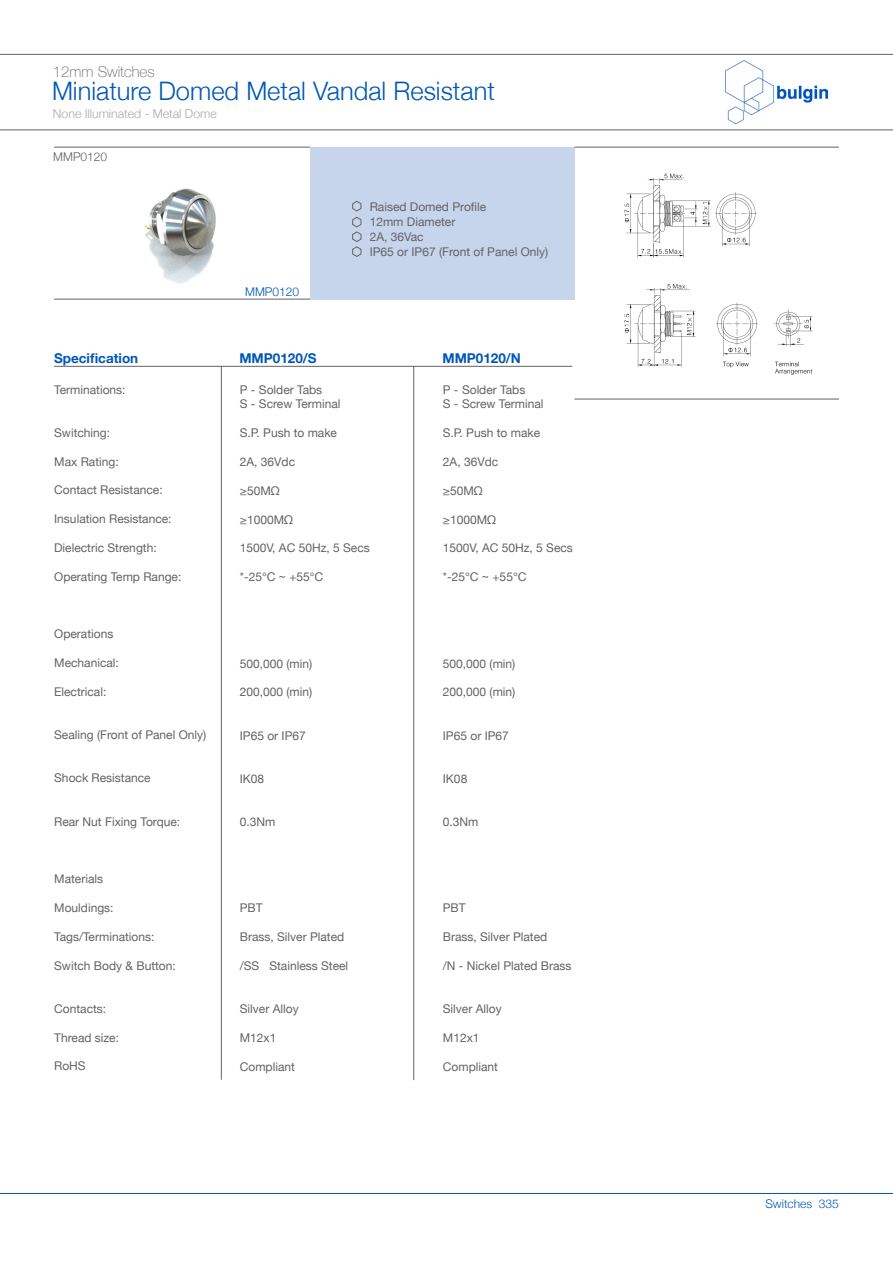
<style>
.page{position:relative;width:893px;height:1263px;background:#fff}
.page>*{position:absolute;margin:0;border:0;box-sizing:border-box;transform-origin:0 0}
.t1{font:300 25.5px "Helvetica Neue";color:#0057b8}
.t2{font:100 15px "Helvetica Neue";color:#636366}
.t3{font:700 13.5px "Helvetica Neue";color:#0057b8}
.t4{font:300 12.3px "Helvetica Neue";color:#a8a9ad}
.t5{font:12px "Helvetica Neue";color:#636366}
.t6{font:300 12px "Helvetica Neue";color:#0057b8}
.t7{font:300 12px "Helvetica Neue";color:#636366}
</style>
<div class="page">
<hr style="left:0;top:1193px;width:893px;height:1px;background:#0057b8">
<img style="left:726px;top:61px;width:101px;height:63px">
<hr style="left:0;top:54px;width:893px;height:1px;background:#636366">
<hr style="left:0;top:129px;width:893px;height:1px;background:#636366">
<img style="left:624px;top:173px;width:189px;height:202px">
<img style="left:57px;top:188px;width:251px;height:111px">
<div style="left:310px;top:147px;width:264px;height:152px;background:#c6d4ec"></div>
<hr style="left:54px;top:147px;width:256px;height:1px;background:#636366">
<hr style="left:574px;top:399px;width:265px;height:1px;background:#636366">
<hr style="left:54px;top:299px;width:256px;height:1px;background:#636366">
<hr style="left:54px;top:366px;width:518px;height:1px;background:#636366">
<hr style="left:221px;top:366px;width:1px;height:714px;background:#636366">
<hr style="left:413px;top:366px;width:1px;height:714px;background:#636366">
<hr style="left:574px;top:147px;width:265px;height:1px;background:#636366">
<svg style="left:352px;top:201px;width:10px;height:56px"></svg>
<p class="t2" style="left:53px;top:60px;width:103px">12mm Switches</p>
<p class="t1" style="left:52px;top:71px;width:444px">Miniature Domed Metal Vandal Resistant</p>
<p class="t4" style="left:53px;top:104px;width:165px">None Illuminated - Metal Dome</p>
<p class="t7" style="left:53px;top:147px;width:55px">MMP0120</p>
<p class="t6" style="left:245px;top:282px;width:55px">MMP0120</p>
<p class="t5" style="left:370px;top:198px;width:118px">Raised Domed Profile</p>
<p class="t5" style="left:370px;top:213px;width:87px">12mm Diameter</p>
<p class="t5" style="left:370px;top:228px;width:56px">2A, 36Vac</p>
<p class="t5" style="left:370px;top:243px;width:180px">IP65 or IP67 (Front of Panel Only)</p>
<p class="t3" style="left:54px;top:348px;width:86px">Specification</p>
<p class="t3" style="left:239px;top:348px;width:79px">MMP0120/S</p>
<p class="t3" style="left:442px;top:348px;width:80px">MMP0120/N</p>
<p class="t5" style="left:54px;top:381px;width:73px">Terminations:</p>
<p class="t5" style="left:54px;top:424px;width:57px">Switching:</p>
<p class="t5" style="left:54px;top:453px;width:66px">Max Rating:</p>
<p class="t5" style="left:54px;top:481px;width:110px">Contact Resistance:</p>
<p class="t5" style="left:54px;top:510px;width:119px">Insulation Resistance:</p>
<p class="t5" style="left:54px;top:539px;width:104px">Dielectric Strength:</p>
<p class="t5" style="left:54px;top:568px;width:129px">Operating Temp Range:</p>
<p class="t5" style="left:54px;top:625px;width:61px">Operations</p>
<p class="t5" style="left:54px;top:654px;width:66px">Mechanical:</p>
<p class="t5" style="left:54px;top:683px;width:54px">Electrical:</p>
<p class="t5" style="left:54px;top:726px;width:154px">Sealing (Front of Panel Only)</p>
<p class="t5" style="left:54px;top:769px;width:98px">Shock Resistance</p>
<p class="t5" style="left:54px;top:813px;width:128px">Rear Nut Fixing Torque:</p>
<p class="t5" style="left:54px;top:870px;width:50px">Materials</p>
<p class="t5" style="left:54px;top:899px;width:61px">Mouldings:</p>
<p class="t5" style="left:54px;top:928px;width:102px">Tags/Terminations:</p>
<p class="t5" style="left:54px;top:957px;width:123px">Switch Body &amp; Button:</p>
<p class="t5" style="left:54px;top:1000px;width:54px">Contacts:</p>
<p class="t5" style="left:54px;top:1029px;width:66px">Thread size:</p>
<p class="t5" style="left:54px;top:1057px;width:33px">RoHS</p>
<p class="t5" style="left:240px;top:381px;width:84px">P - Solder Tabs</p>
<p class="t5" style="left:240px;top:395px;width:102px">S - Screw Terminal</p>
<p class="t5" style="left:240px;top:424px;width:99px">S.P. Push to make</p>
<p class="t5" style="left:240px;top:453px;width:57px">2A, 36Vdc</p>
<p class="t5" style="left:240px;top:482px;width:41px">≥50MΩ</p>
<p class="t5" style="left:240px;top:511px;width:55px">≥1000MΩ</p>
<p class="t5" style="left:240px;top:539px;width:132px">1500V, AC 50Hz, 5 Secs</p>
<p class="t5" style="left:240px;top:568px;width:85px">*-25℃ ~ +55℃</p>
<p class="t5" style="left:240px;top:655px;width:74px">500,000 (min)</p>
<p class="t5" style="left:240px;top:683px;width:74px">200,000 (min)</p>
<p class="t5" style="left:240px;top:727px;width:68px">IP65 or IP67</p>
<p class="t5" style="left:240px;top:770px;width:26px">IK08</p>
<p class="t5" style="left:240px;top:813px;width:37px">0.3Nm</p>
<p class="t5" style="left:240px;top:899px;width:24px">PBT</p>
<p class="t5" style="left:240px;top:928px;width:106px">Brass, Silver Plated</p>
<p class="t5" style="left:240px;top:957px;width:110px">/SS Stainless Steel</p>
<p class="t5" style="left:240px;top:1000px;width:60px">Silver Alloy</p>
<p class="t5" style="left:240px;top:1029px;width:38px">M12x1</p>
<p class="t5" style="left:240px;top:1058px;width:57px">Compliant</p>
<p class="t5" style="left:443px;top:381px;width:84px">P - Solder Tabs</p>
<p class="t5" style="left:443px;top:395px;width:102px">S - Screw Terminal</p>
<p class="t5" style="left:443px;top:424px;width:99px">S.P. Push to make</p>
<p class="t5" style="left:443px;top:453px;width:57px">2A, 36Vdc</p>
<p class="t5" style="left:443px;top:482px;width:41px">≥50MΩ</p>
<p class="t5" style="left:443px;top:511px;width:55px">≥1000MΩ</p>
<p class="t5" style="left:443px;top:539px;width:132px">1500V, AC 50Hz, 5 Secs</p>
<p class="t5" style="left:443px;top:568px;width:85px">*-25℃ ~ +55℃</p>
<p class="t5" style="left:443px;top:655px;width:74px">500,000 (min)</p>
<p class="t5" style="left:443px;top:683px;width:74px">200,000 (min)</p>
<p class="t5" style="left:443px;top:727px;width:68px">IP65 or IP67</p>
<p class="t5" style="left:443px;top:770px;width:26px">IK08</p>
<p class="t5" style="left:443px;top:813px;width:37px">0.3Nm</p>
<p class="t5" style="left:443px;top:899px;width:24px">PBT</p>
<p class="t5" style="left:443px;top:928px;width:106px">Brass, Silver Plated</p>
<p class="t5" style="left:443px;top:957px;width:130px">/N - Nickel Plated Brass</p>
<p class="t5" style="left:443px;top:1000px;width:60px">Silver Alloy</p>
<p class="t5" style="left:443px;top:1029px;width:38px">M12x1</p>
<p class="t5" style="left:443px;top:1058px;width:57px">Compliant</p>
<p class="t6" style="left:765px;top:1194px;width:75px">Switches 335</p>
</div>
